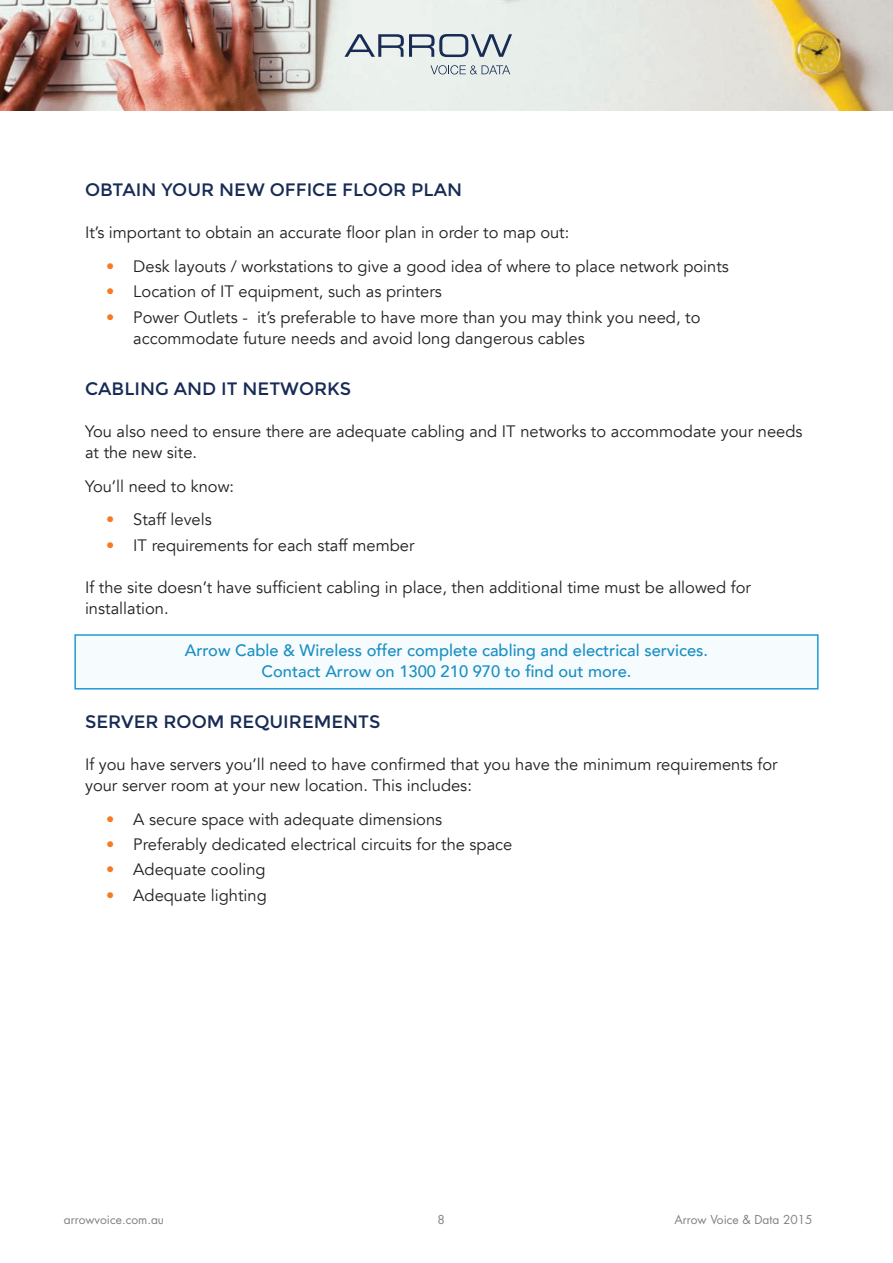
<style>
.page{position:relative;width:893px;height:1263px;background:#fff}
.page>*{position:absolute;margin:0;border:0;box-sizing:border-box;transform-origin:0 0}
.t1{font:18px "Montserrat";color:#182b55}
.t2{font:16.5px/21px "Avenir";color:#231f20}
.t3{font:500 16.5px/21px "Avenir";color:#198fc3;text-align:center}
.t4{font:12px "Futura Std";color:#808285}
.s1{color:#f47b21}
</style>
<div class="page">
<img style="left:0;top:0;width:893px;height:111px">
<svg style="left:344px;top:34px;width:168px;height:23px;background:#acb6bf"></svg>
<svg style="left:430px;top:65px;width:80px;height:9px"></svg>
<div style="left:74px;top:634px;width:745px;height:55px;background:#f6fbfe;border:2px solid #1c9bd4"></div>
<p class="t1" style="left:85px;top:179px;width:379px">OBTAIN YOUR NEW OFFICE FLOOR PLAN</p>
<p class="t2" style="left:85px;top:222px;width:486px">It’s important to obtain an accurate floor plan in order to map out:</p>
<p class="t2" style="left:106px;top:256px;width:624px"><span class="s1">•</span> Desk layouts / workstations to give a good idea of where to place network points</p>
<p class="t2" style="left:106px;top:281px;width:337px"><span class="s1">•</span> Location of IT equipment, such as printers</p>
<p class="t2" style="left:133px;top:307px;width:569px;text-indent:-27px"><span class="s1">•</span> Power Outlets - it’s preferable to have more than you may think you need, to accommodate future needs and avoid long dangerous cables</p>
<p class="t1" style="left:85px;top:378px;width:268px">CABLING AND IT NETWORKS</p>
<p class="t2" style="left:85px;top:421px;width:719px">You also need to ensure there are adequate cabling and IT networks to accommodate your needs at the new site.</p>
<p class="t2" style="left:85px;top:476px;width:151px">You’ll need to know:</p>
<p class="t2" style="left:106px;top:510px;width:107px"><span class="s1">•</span> Staff levels</p>
<p class="t2" style="left:106px;top:535px;width:310px"><span class="s1">•</span> IT requirements for each staff member</p>
<p class="t2" style="left:85px;top:577px;width:667px">If the site doesn’t have sufficient cabling in place, then additional time must be allowed for installation.</p>
<p class="t3" style="left:185px;top:639px;width:525px">Arrow Cable &amp; Wireless offer complete cabling and electrical services.<br>Contact Arrow on 1300 210 970 to find out more.</p>
<p class="t1" style="left:85px;top:711px;width:297px">SERVER ROOM REQUIREMENTS</p>
<p class="t2" style="left:85px;top:754px;width:694px">If you have servers you’ll need to have confirmed that you have the minimum requirements for your server room at your new location. This includes:</p>
<p class="t2" style="left:106px;top:809px;width:337px"><span class="s1">•</span> A secure space with adequate dimensions</p>
<p class="t2" style="left:106px;top:834px;width:408px"><span class="s1">•</span> Preferably dedicated electrical circuits for the space</p>
<p class="t2" style="left:106px;top:859px;width:161px"><span class="s1">•</span> Adequate cooling</p>
<p class="t2" style="left:106px;top:885px;width:162px"><span class="s1">•</span> Adequate lighting</p>
<p class="t4" style="left:64px;top:1212px;width:102px">arrowvoice.com.au</p>
<p class="t4" style="left:437px;top:1212px;width:9px">8</p>
<p class="t4" style="left:674px;top:1212px;width:140px">Arrow Voice &amp; Data 2015</p>
</div>
